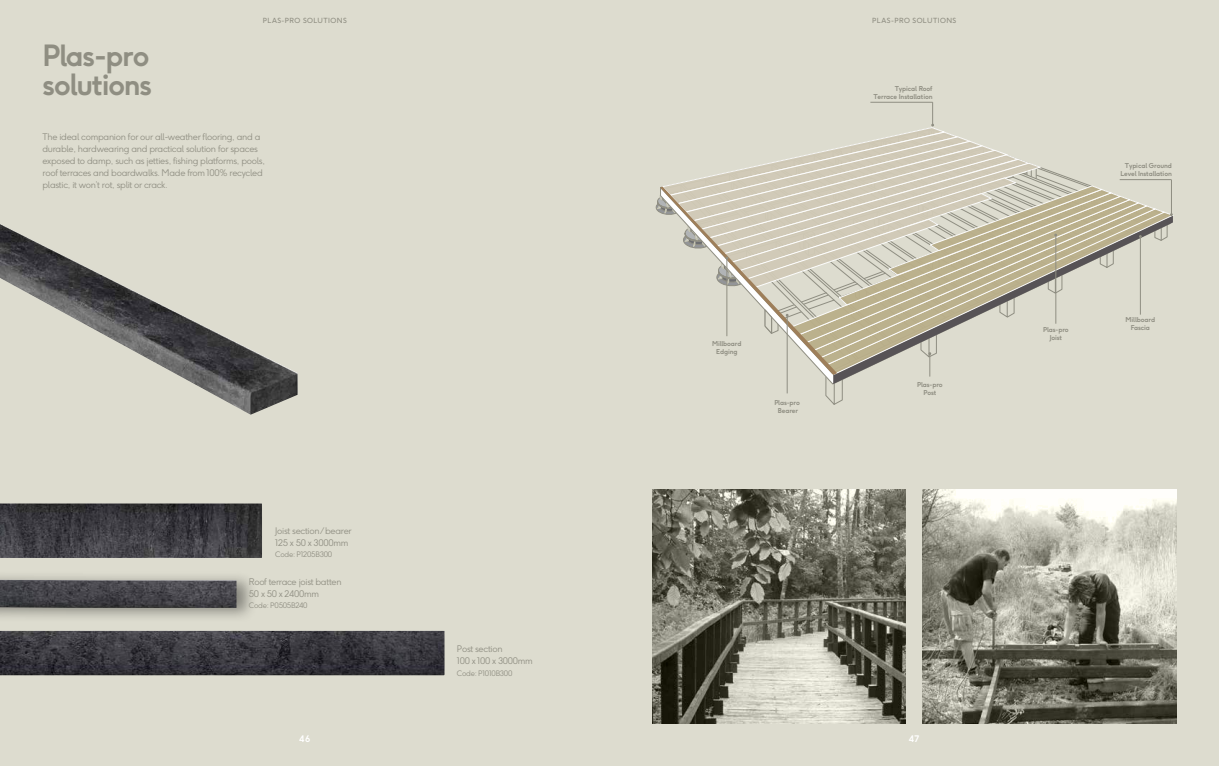
<style>
.page{position:relative;width:1219px;height:766px;background:#fff}
.page>*{position:absolute;margin:0;border:0;box-sizing:border-box;transform-origin:0 0}
.t1{font:700 29px/29px "F37 Ginger";letter-spacing:-.045em;color:#8f8e82}
.t2{font:300 9px/12px "F37 Ginger";letter-spacing:-.03em;color:#8f8e82}
.t3{font:700 9px "F37 Ginger";color:#fff}
.t4{font:300 7.5px "F37 Ginger";letter-spacing:-.03em;color:#8f8e82}
.t5{font:7px "F37 Ginger";letter-spacing:.06em;color:#8f8e82}
.t6{font:700 6.7px/8px "F37 Ginger";letter-spacing:-.02em;color:#8f8e82;text-align:center}
</style>
<div class="page">
<div style="left:0;top:0;width:1219px;height:765px;background:#dddccf"></div>
<img style="left:652px;top:489px;width:254px;height:234px">
<img style="left:923px;top:489px;width:253px;height:234px">
<div style="left:0;top:570px;width:258px;height:51px;background:#000;opacity:.4"></div>
<img style="left:0;top:579px;width:236px;height:28px">
<img style="left:0;top:503px;width:262px;height:55px">
<img style="left:0;top:224px;width:298px;height:190px">
<img style="left:0;top:630px;width:445px;height:45px">
<svg style="left:655px;top:102px;width:518px;height:303px"></svg>
<p class="t5" style="left:263px;top:18px;width:86px">PLAS-PRO SOLUTIONS</p>
<p class="t5" style="left:872px;top:18px;width:86px">PLAS-PRO SOLUTIONS</p>
<h1 class="t1" style="left:43px;top:43px;width:111px">Plas-pro solutions</h1>
<p class="t2" style="left:43px;top:131px;width:224px">The ideal companion for our all-weather flooring, and a durable, hardwearing and practical solution for spaces exposed to damp, such as jetties, fishing platforms, pools, roof terraces and boardwalks. Made from 100% recycled plastic, it won’t rot, split or crack.</p>
<p class="t2" style="left:275px;top:525px;width:78px">Joist section /bearer<br>125 x 50 x 3000mm</p>
<p class="t4" style="left:275px;top:550px;width:59px">Code: P1205B300</p>
<p class="t2" style="left:249px;top:576px;width:94px">Roof terrace joist batten<br>50 x 50 x 2400mm</p>
<p class="t4" style="left:249px;top:601px;width:60px">Code: P0505B240</p>
<p class="t2" style="left:457px;top:643px;width:77px">Post section<br>100 x 100 x 3000mm</p>
<p class="t4" style="left:457px;top:670px;width:57px">Code: P1010B300</p>
<p class="t6" style="left:873px;top:86px;width:61px;text-align:right">Typical Roof<br>Terrace Installation</p>
<p class="t6" style="left:712px;top:340px;width:31px">Millboard<br>Edging</p>
<p class="t6" style="left:774px;top:399px;width:27px">Plas-pro<br>Bearer</p>
<p class="t6" style="left:917px;top:381px;width:27px">Plas-pro<br>Post</p>
<p class="t3" style="left:299px;top:734px;width:13px">46</p>
<p class="t3" style="left:909px;top:734px;width:12px">47</p>
<p class="t6" style="left:1120px;top:162px;width:53px;text-align:right">Typical Ground<br>Level Installation</p>
<p class="t6" style="left:1043px;top:326px;width:27px">Plas-pro<br>Joist</p>
<p class="t6" style="left:1126px;top:316px;width:31px">Millboard<br>Fascia</p>
</div>
